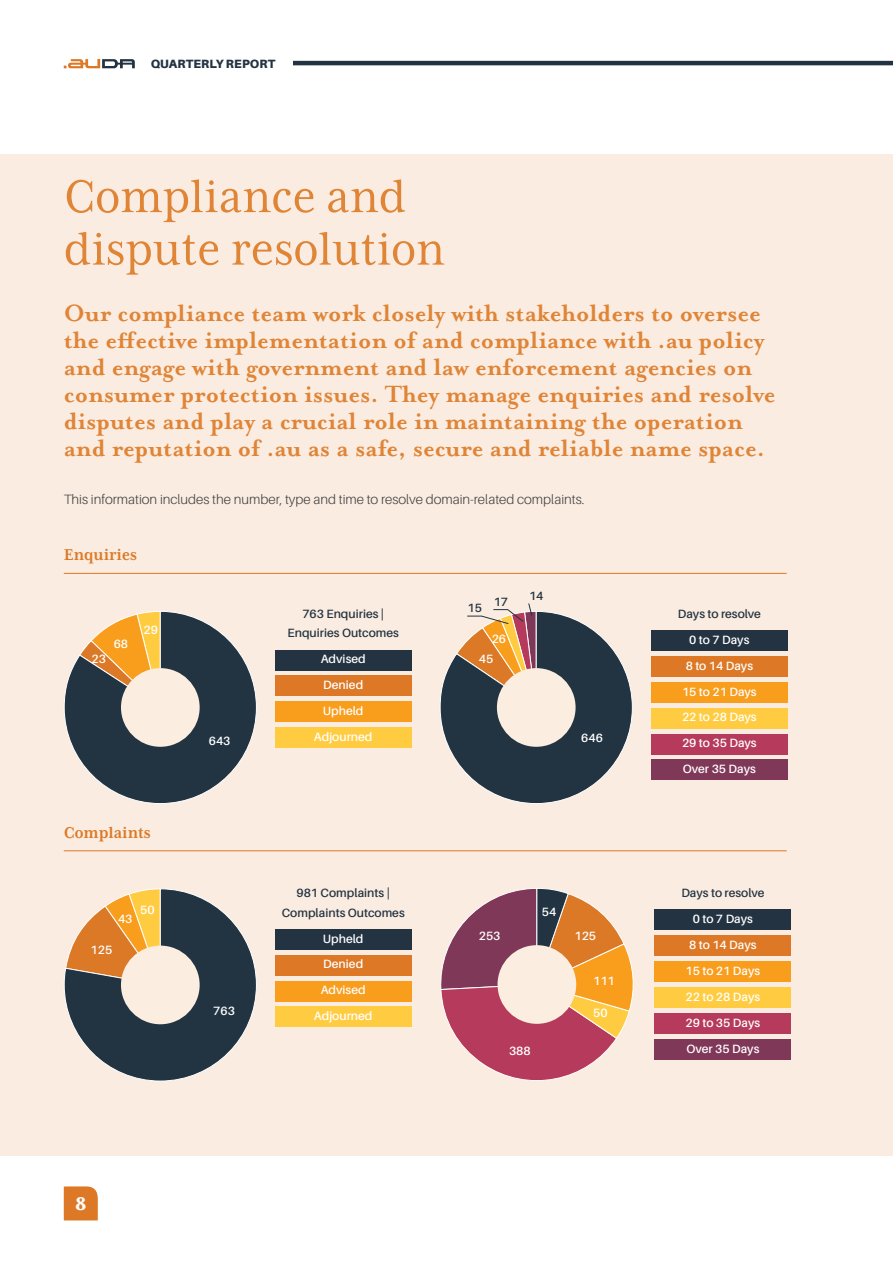
<style>
.page{position:relative;width:893px;height:1263px;background:#fff}
.page>*{position:absolute;margin:0;border:0;box-sizing:border-box;transform-origin:0 0}
.t1{font:52.5px/52.5px "Mrs Eaves XL Serif Nar OT";color:#e08436}
.t2{font:700 27px/27px "Mrs Eaves OT";color:#e08436}
.t3{font:800 21px "Mrs Eaves XL Serif Nar OT";color:#fff}
.t4{font:700 18px "Mrs Eaves XL Serif Nar OT";color:#dd7926}
.t5{font:300 13.5px "Aileron";color:#414042}
.t6{font:600 12px/26px "Aileron";color:#fff;text-align:center}
.t7{font:600 12px/19.5px "Aileron";color:#233342;text-align:center}
.t8{font:900 12px "Aileron";letter-spacing:.01em;color:#233342}
</style>
<div class="page">
<div style="left:0;top:154px;width:893px;height:1002px;background:#faece0"></div>
<hr style="left:293px;top:61px;width:600px;height:4px;background:#233342">
<svg style="left:64px;top:59px;width:71px;height:9px"></svg>
<svg style="left:64px;top:1186px;width:34px;height:34px"></svg>
<svg style="left:440px;top:888px;width:194px;height:193px"></svg>
<div style="left:498px;top:945px;width:78px;height:79px;background:#fbede0;border-radius:50%"></div>
<svg style="left:64px;top:888px;width:193px;height:194px"></svg>
<div style="left:121px;top:945px;width:79px;height:79px;background:#fbede0;border-radius:50%"></div>
<svg style="left:64px;top:611px;width:193px;height:193px"></svg>
<div style="left:121px;top:668px;width:79px;height:79px;background:#fbede0;border-radius:50%"></div>
<hr style="left:64px;top:573px;width:723px;height:1px;background:#dd7926">
<hr style="left:64px;top:850px;width:723px;height:1px;background:#dd7926">
<div style="left:651px;top:630px;width:136px;height:21px;background:#233342"></div>
<div style="left:651px;top:656px;width:136px;height:21px;background:#dd7926"></div>
<div style="left:651px;top:682px;width:136px;height:20px;background:#f99d1c"></div>
<div style="left:651px;top:708px;width:136px;height:20px;background:#ffcc41"></div>
<div style="left:651px;top:734px;width:136px;height:20px;background:#b53a5b"></div>
<div style="left:651px;top:760px;width:136px;height:20px;background:#803859"></div>
<div style="left:655px;top:909px;width:136px;height:21px;background:#233342"></div>
<div style="left:655px;top:935px;width:136px;height:21px;background:#dd7926"></div>
<div style="left:655px;top:961px;width:136px;height:21px;background:#f99d1c"></div>
<div style="left:655px;top:987px;width:136px;height:21px;background:#ffcc41"></div>
<div style="left:655px;top:1013px;width:136px;height:20px;background:#b53a5b"></div>
<div style="left:655px;top:1039px;width:136px;height:20px;background:#803859"></div>
<div style="left:275px;top:929px;width:136px;height:20px;background:#233342"></div>
<div style="left:275px;top:955px;width:136px;height:20px;background:#dd7926"></div>
<div style="left:275px;top:981px;width:136px;height:20px;background:#f99d1c"></div>
<div style="left:275px;top:1007px;width:136px;height:20px;background:#ffcc41"></div>
<div style="left:275px;top:650px;width:136px;height:20px;background:#233342"></div>
<div style="left:275px;top:676px;width:136px;height:20px;background:#dd7926"></div>
<div style="left:275px;top:701px;width:136px;height:21px;background:#f99d1c"></div>
<div style="left:275px;top:727px;width:136px;height:21px;background:#ffcc41"></div>
<svg style="left:439px;top:603px;width:194px;height:201px"></svg>
<p class="t8" style="left:151px;top:56px;width:126px">QUARTERLY REPORT</p>
<h1 class="t1" style="left:64px;top:170px;width:383px">Compliance and dispute resolution</h1>
<p class="t2" style="left:64px;top:300px;width:713px">Our compliance team work closely with stakeholders to oversee the effective implementation of and compliance with .au policy and engage with government and law enforcement agencies on consumer protection issues. They manage enquiries and resolve disputes and play a crucial role in maintaining the operation and reputation of .au as a safe, secure and reliable name space.</p>
<p class="t5" style="left:64px;top:491px;width:522px">This information includes the number, type and time to resolve domain-related complaints.</p>
<p class="t4" style="left:64px;top:546px;width:75px">Enquiries</p>
<p class="t6" style="left:91px;top:646px;width:16px">23</p>
<p class="t6" style="left:114px;top:631px;width:16px">68</p>
<p class="t6" style="left:143px;top:617px;width:16px">29</p>
<p class="t4" style="left:64px;top:823px;width:89px">Complaints</p>
<p class="t6" style="left:118px;top:906px;width:16px">43</p>
<p class="t6" style="left:91px;top:937px;width:23px">125</p>
<p class="t6" style="left:140px;top:897px;width:16px">50</p>
<p class="t6" style="left:209px;top:728px;width:23px">643</p>
<p class="t7" style="left:288px;top:604px;width:113px">763 Enquiries |<br>Enquiries Outcomes</p>
<p class="t6" style="left:314px;top:646px;width:60px">Advised<br>Denied<br>Upheld<br>Adjourned</p>
<p class="t6" style="left:213px;top:998px;width:23px">763</p>
<p class="t7" style="left:282px;top:883px;width:124px">981 Complaints |<br>Complaints Outcomes</p>
<p class="t6" style="left:314px;top:925px;width:60px">Upheld<br>Denied<br>Advised<br>Adjourned</p>
<p class="t3" style="left:75px;top:1193px;width:13px">8</p>
<p class="t7" style="left:467px;top:598px;width:16px">15</p>
<p class="t7" style="left:494px;top:592px;width:16px">17</p>
<p class="t6" style="left:492px;top:626px;width:16px">26</p>
<p class="t6" style="left:479px;top:646px;width:16px">45</p>
<p class="t7" style="left:529px;top:586px;width:16px">14</p>
<p class="t6" style="left:581px;top:725px;width:23px">646</p>
<p class="t6" style="left:479px;top:923px;width:23px">253</p>
<p class="t6" style="left:542px;top:899px;width:16px">54</p>
<p class="t6" style="left:509px;top:1037px;width:23px">388</p>
<p class="t6" style="left:574px;top:923px;width:23px">125</p>
<p class="t6" style="left:593px;top:967px;width:23px">111</p>
<p class="t6" style="left:593px;top:1000px;width:16px">50</p>
<p class="t7" style="left:678px;top:604px;width:85px">Days to resolve</p>
<p class="t6" style="left:682px;top:627px;width:76px">0 to 7 Days<br>8 to 14 Days<br>15 to 21 Days<br>22 to 28 Days<br>29 to 35 Days<br>Over 35 Days</p>
<p class="t7" style="left:681px;top:883px;width:85px">Days to resolve</p>
<p class="t6" style="left:686px;top:906px;width:76px">0 to 7 Days<br>8 to 14 Days<br>15 to 21 Days<br>22 to 28 Days<br>29 to 35 Days<br>Over 35 Days</p>
</div>
